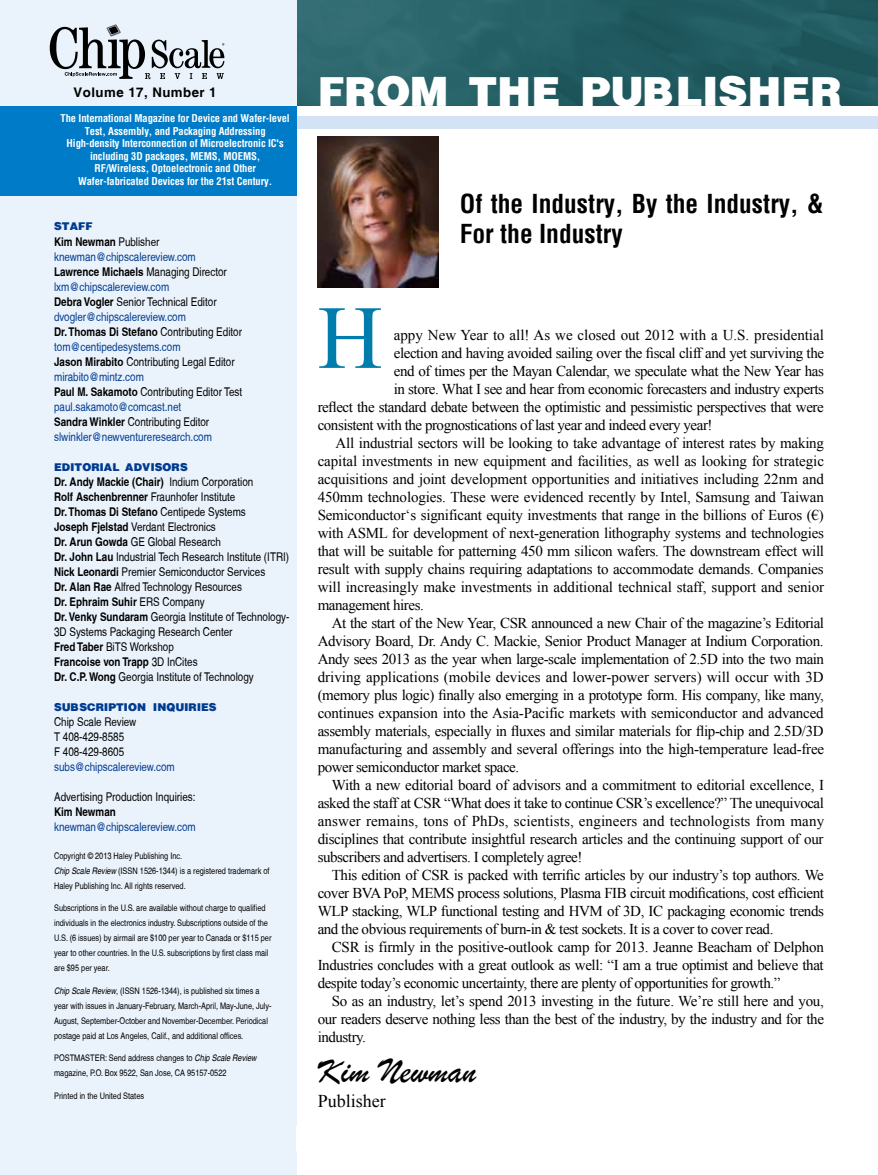
<style>
.page{position:relative;width:878px;height:1175px;background:#fff}
.page>*{position:absolute;margin:0;border:0;box-sizing:border-box;transform-origin:0 0}
.t1{font:90px "Times New Roman";color:#007cad}
.t2{font:900 45px "Helvetica";color:#fff}
.t3{font:36px "Brush Script";color:#000}
.t4{font:700 condensed 25.5px/30.6px "Helvetica";color:#000}
.t5{font:18px "Times New Roman";color:#000}
.t6{font:15px "Times New Roman";letter-spacing:-.025em;color:#000}
.t7{font:15px "Times New Roman";letter-spacing:-.005em;color:#000}
.t8{font:15px "Times New Roman";color:#000}
.t9{font:15px "Times New Roman";letter-spacing:.01em;color:#000}
.t10{font:700 13.2px "Helvetica";letter-spacing:.035em;color:#000}
.t11{font:condensed 12px/15px "Helvetica";color:#000}
.t12{font:condensed 12px/15px "Helvetica";color:#003b90}
.t13{font:700 condensed 12px "Helvetica";color:#000}
.t14{font:700 condensed 10.5px/12.6px "Helvetica";letter-spacing:-.01em;color:#fff;text-align:center}
.t15{font:condensed 9px/15px "Helvetica";color:#000}
.s1{font-weight:900;font-stretch:normal}
.s2{font-weight:700;color:#000}
.s3{color:#000}
.s4{font-weight:900;font-stretch:normal;color:#003b90}
.s5{font-weight:700}
.s6{font-weight:900;font-stretch:normal;color:#eaf2fb}
.s7{font-style:italic}
</style>
<div class="page">
<img style="left:296px;top:0;width:582px;height:105px">
<div style="left:0;top:116px;width:878px;height:13px;background:#d3e2f4"></div>
<div style="left:0;top:0;width:296px;height:1174px;background:#eaf2fb"></div>
<div style="left:0;top:106px;width:296px;height:89px;background:#007bc7"></div>
<svg style="left:50px;top:24px;width:174px;height:55px"></svg>
<img style="left:318px;top:136px;width:120px;height:151px">
<p class="t10" style="left:74px;top:84px;width:144px">Volume 17, Number 1</p>
<p class="t14" style="left:61px;top:112px;width:231px">The International Magazine for Device and Wafer-level Test, Assembly, and Packaging Addressing High-density Interconnection of Microelectronic IC's including 3D packages, MEMS, MOEMS,<br>RF/Wireless, Optoelectronic and Other Wafer-fabricated Devices for the 21st Century.</p>
<p class="t12" style="left:54px;top:219px;width:189px"><span class="s1">STAFF<br></span><span class="s2">Kim Newman</span> <span class="s3">Publisher </span>knewman@chipscalereview.com<br><span class="s2">Lawrence Michaels</span> <span class="s3">Managing Director </span>lxm@chipscalereview.com<br><span class="s2">Debra Vogler</span> <span class="s3">Senior Technical Editor </span>dvogler@chipscalereview.com<br><span class="s2">Dr. Thomas Di Stefano</span> <span class="s3">Contributing Editor </span>tom@centipedesystems.com<br><span class="s2">Jason Mirabito</span> <span class="s3">Contributing Legal Editor </span>mirabito@mintz.com<br><span class="s2">Paul M. Sakamoto</span> <span class="s3">Contributing Editor Test </span>paul.sakamoto@comcast.net<br><span class="s2">Sandra Winkler</span> <span class="s3">Contributing Editor </span>slwinkler@newventureresearch.com</p>
<p class="t11" style="left:54px;top:459px;width:237px"><span class="s4">EDITORIAL ADVISORS<br></span><span class="s5">Dr. Andy Mackie (Chair)</span> Indium Corporation<br><span class="s5">Rolf Aschenbrenner</span> Fraunhofer Institute<br><span class="s5">Dr. Thomas Di Stefano</span> Centipede Systems<br><span class="s5">Joseph Fjelstad</span> Verdant Electronics<br><span class="s5">Dr. Arun Gowda</span> GE Global Research<br><span class="s5">Dr. John Lau</span> Industrial Tech Research Institute (ITRI)<br><span class="s5">Nick Leonardi</span> Premier Semiconductor Services<br><span class="s5">Dr. Alan Rae</span> Alfred Technology Resources<br><span class="s5">Dr. Ephraim Suhir</span> ERS Company<br><span class="s5">Dr. Venky Sundaram</span> Georgia Institute of Technology-3D Systems Packaging Research Center<br><span class="s5">Fred Taber</span> BiTS Workshop<br><span class="s5">Francoise von Trapp</span> 3D InCites<br><span class="s5">Dr. C.P. Wong</span> Georgia Institute of Technology</p>
<p class="t11" style="left:54px;top:699px;width:164px"><span class="s4">SUBSCRIPTION</span><span class="s6">--</span><span class="s4">INQUIRIES<br></span>Chip Scale Review<br>T 408-429-8585<br>F 408-429-8605</p>
<p class="t12" style="left:54px;top:759px;width:122px">subs@chipscalereview.com</p>
<p class="t11" style="left:54px;top:789px;width:143px">Advertising Production Inquiries:</p>
<p class="t13" style="left:54px;top:804px;width:63px">Kim Newman</p>
<p class="t12" style="left:54px;top:819px;width:143px">knewman@chipscalereview.com</p>
<p class="t15" style="left:54px;top:848px;width:217px">Copyright © 2013 Haley Publishing Inc.<br><span class="s7">Chip Scale Review</span> (ISSN 1526-1344) is a registered trademark of<br>Haley Publishing Inc. All rights reserved.</p>
<p class="t15" style="left:54px;top:900px;width:219px">Subscriptions in the U.S. are available without charge to qualified individuals in the electronics industry. Subscriptions outside of the U.S. (6 issues) by airmail are $100 per year to Canada or $115 per year to other countries. In the U.S. subscriptions by first class mail are $95 per year.</p>
<p class="t15" style="left:54px;top:983px;width:219px"><span class="s7">Chip Scale Review</span>, (ISSN 1526-1344), is published six times a year with issues in January-February, March-April, May-June, July-August, September-October and November-December. Periodical postage paid at Los Angeles, Calif., and additional offices.</p>
<p class="t15" style="left:54px;top:1050px;width:204px">POSTMASTER: Send address changes to <span class="s7">Chip Scale Review </span>magazine, P.O. Box 9522, San Jose, CA 95157-0522</p>
<p class="t15" style="left:54px;top:1088px;width:91px">Printed in the United States</p>
<h2 class="t2" style="left:318px;top:75px;width:526px">FROM THE PUBLISHER</h2>
<h3 class="t4" style="left:460px;top:188px;width:365px">Of the Industry, By the Industry, &amp;<br>For the Industry</h3>
<h1 class="t1" style="left:318px;top:277px;width:66px">H</h1>
<p class="t8" style="left:394px;top:325px;width:431px">appy New Year to all! As we closed out 2012 with a U.S. presidential</p>
<p class="t6" style="left:394px;top:343px;width:431px">election and having avoided sailing over the fiscal cliff and yet surviving the</p>
<p class="t6" style="left:394px;top:361px;width:431px">end of times per the Mayan Calendar, we speculate what the New Year has</p>
<p class="t6" style="left:394px;top:379px;width:431px">in store. What I see and hear from economic forecasters and industry experts</p>
<p class="t6" style="left:318px;top:397px;width:507px">reflect the standard debate between the optimistic and pessimistic perspectives that were</p>
<p class="t6" style="left:318px;top:415px;width:396px">consistent with the prognostications of last year and indeed every year!</p>
<p class="t6" style="left:335px;top:433px;width:490px">All industrial sectors will be looking to take advantage of interest rates by making</p>
<p class="t7" style="left:318px;top:451px;width:508px">capital investments in new equipment and facilities, as well as looking for strategic</p>
<p class="t6" style="left:318px;top:469px;width:507px">acquisitions and joint development opportunities and initiatives including 22nm and</p>
<p class="t6" style="left:318px;top:487px;width:507px">450mm technologies. These were evidenced recently by Intel, Samsung and Taiwan</p>
<p class="t6" style="left:318px;top:505px;width:507px">Semiconductor‘s significant equity investments that range in the billions of Euros (€)</p>
<p class="t6" style="left:318px;top:523px;width:507px">with ASML for development of next-generation lithography systems and technologies</p>
<p class="t6" style="left:318px;top:541px;width:508px">that will be suitable for patterning 450 mm silicon wafers. The downstream effect will</p>
<p class="t6" style="left:318px;top:559px;width:507px">result with supply chains requiring adaptations to accommodate demands. Companies</p>
<p class="t7" style="left:318px;top:577px;width:508px">will increasingly make investments in additional technical staff, support and senior</p>
<p class="t6" style="left:318px;top:595px;width:108px">management hires.</p>
<p class="t6" style="left:332px;top:613px;width:494px">At the start of the New Year, CSR announced a new Chair of the magazine’s Editorial</p>
<p class="t6" style="left:318px;top:631px;width:507px">Advisory Board, Dr. Andy C. Mackie, Senior Product Manager at Indium Corporation.</p>
<p class="t6" style="left:318px;top:649px;width:508px">Andy sees 2013 as the year when large-scale implementation of 2.5D into the two main</p>
<p class="t8" style="left:318px;top:667px;width:507px">driving applications (mobile devices and lower-power servers) will occur with 3D</p>
<p class="t6" style="left:318px;top:685px;width:507px">(memory plus logic) finally also emerging in a prototype form. His company, like many,</p>
<p class="t6" style="left:318px;top:703px;width:507px">continues expansion into the Asia-Pacific markets with semiconductor and advanced</p>
<p class="t6" style="left:318px;top:721px;width:507px">assembly materials, especially in fluxes and similar materials for flip-chip and 2.5D/3D</p>
<p class="t6" style="left:318px;top:739px;width:508px">manufacturing and assembly and several offerings into the high-temperature lead-free</p>
<p class="t6" style="left:318px;top:757px;width:203px">power semiconductor market space.</p>
<p class="t6" style="left:332px;top:775px;width:494px">With a new editorial board of advisors and a commitment to editorial excellence, I</p>
<p class="t6" style="left:318px;top:793px;width:508px">asked the staff at CSR “What does it take to continue CSR’s excellence?” The unequivocal</p>
<p class="t9" style="left:318px;top:811px;width:508px">answer remains, tons of PhDs, scientists, engineers and technologists from many</p>
<p class="t6" style="left:318px;top:829px;width:507px">disciplines that contribute insightful research articles and the continuing support of our</p>
<p class="t6" style="left:318px;top:847px;width:266px">subscribers and advertisers. I completely agree!</p>
<p class="t6" style="left:332px;top:865px;width:493px">This edition of CSR is packed with terrific articles by our industry’s top authors. We</p>
<p class="t6" style="left:318px;top:883px;width:508px">cover BVA PoP, MEMS process solutions, Plasma FIB circuit modifications, cost efficient</p>
<p class="t6" style="left:318px;top:901px;width:507px">WLP stacking, WLP functional testing and HVM of 3D, IC packaging economic trends</p>
<p class="t6" style="left:318px;top:919px;width:457px">and the obvious requirements of burn-in &amp; test sockets. It is a cover to cover read.</p>
<p class="t6" style="left:332px;top:937px;width:493px">CSR is firmly in the positive-outlook camp for 2013. Jeanne Beacham of Delphon</p>
<p class="t6" style="left:318px;top:955px;width:507px">Industries concludes with a great outlook as well: “I am a true optimist and believe that</p>
<p class="t6" style="left:318px;top:973px;width:464px">despite today’s economic uncertainty, there are plenty of opportunities for growth.”</p>
<p class="t6" style="left:332px;top:991px;width:493px">So as an industry, let’s spend 2013 investing in the future. We’re still here and you,</p>
<p class="t6" style="left:318px;top:1009px;width:508px">our readers deserve nothing less than the best of the industry, by the industry and for the</p>
<p class="t6" style="left:318px;top:1027px;width:50px">industry.</p>
<h3 class="t3" style="left:318px;top:1049px;width:160px">Kim Newman</h3>
<p class="t5" style="left:318px;top:1088px;width:70px">Publisher</p>
</div>
